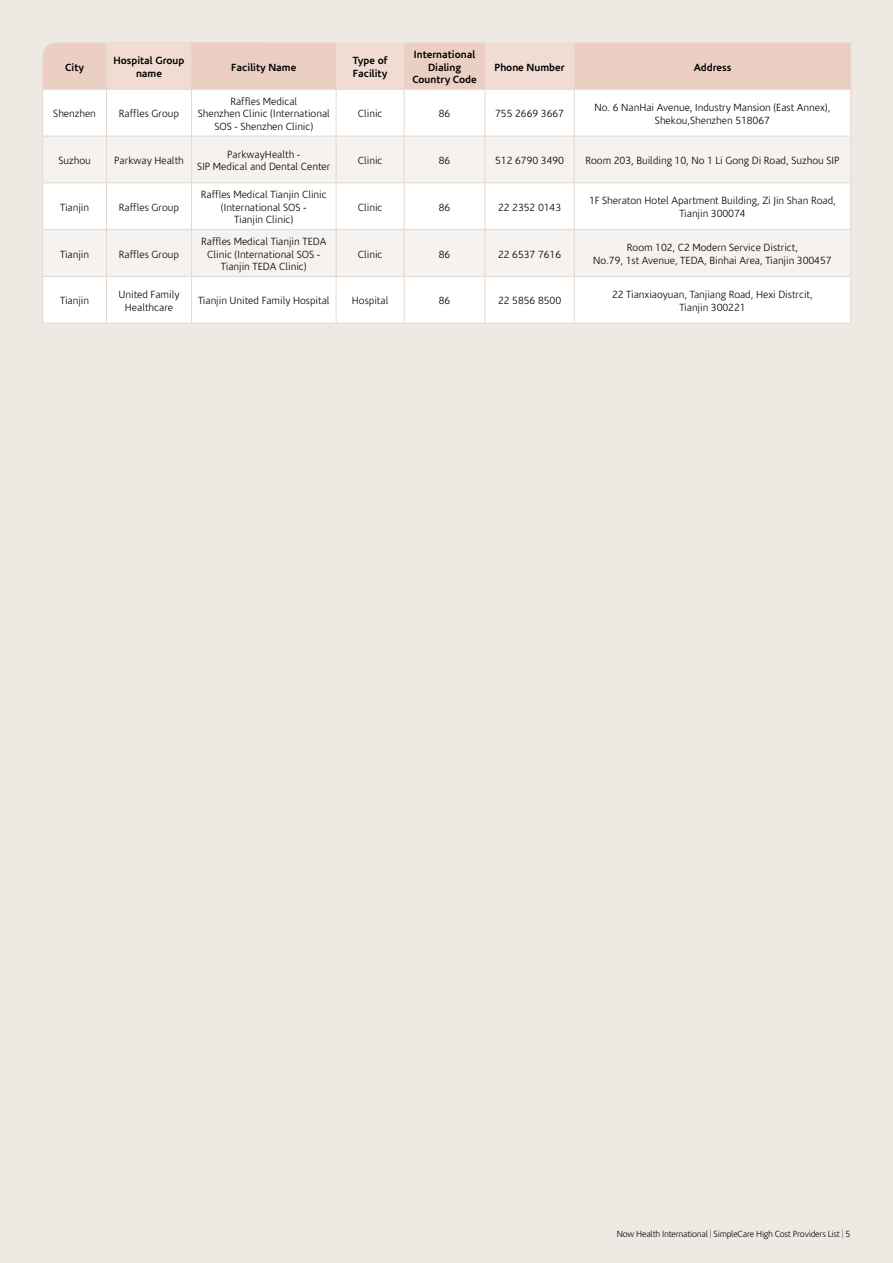
<style>
.page{position:relative;width:893px;height:1263px;background:#efe9e4}
.page>*{position:absolute;margin:0;border:0;box-sizing:border-box;transform-origin:0 0}
.t1{font:300 10.5px/12.6px "Corisande";color:#000;text-align:center}
.t2{font:700 10.5px/12.6px "Corisande";color:#000;text-align:center}
.t3{font:300 9px "Corisande";letter-spacing:-.025em;color:#000}
.s1{color:#7c6a55}
</style>
<div class="page">
<svg style="left:43px;top:43px;width:807px;height:46px;background:#ecd2c7"></svg>
<div style="left:43px;top:90px;width:807px;height:233px;background:#fff"></div>
<svg style="left:43px;top:137px;width:807px;height:139px;fill:#f5f2ef"></svg>
<hr style="left:43px;top:89px;width:63px;height:1px;background:#e2d9d1">
<hr style="left:42px;top:89px;width:1px;height:47px;background:#e2d9d1">
<hr style="left:106px;top:89px;width:298px;height:1px;background:#e2d9d1">
<hr style="left:336px;top:89px;width:1px;height:47px;background:#e2d9d1">
<hr style="left:404px;top:89px;width:447px;height:1px;background:#e2d9d1">
<hr style="left:43px;top:136px;width:63px;height:1px;background:#e2d9d1">
<hr style="left:42px;top:136px;width:1px;height:47px;background:#e2d9d1">
<hr style="left:106px;top:136px;width:298px;height:1px;background:#e2d9d1">
<hr style="left:336px;top:136px;width:1px;height:47px;background:#e2d9d1">
<hr style="left:404px;top:136px;width:447px;height:1px;background:#e2d9d1">
<hr style="left:43px;top:183px;width:63px;height:1px;background:#e2d9d1">
<hr style="left:42px;top:183px;width:1px;height:46px;background:#e2d9d1">
<hr style="left:106px;top:183px;width:298px;height:1px;background:#e2d9d1">
<hr style="left:336px;top:183px;width:1px;height:46px;background:#e2d9d1">
<hr style="left:404px;top:183px;width:447px;height:1px;background:#e2d9d1">
<hr style="left:43px;top:229px;width:63px;height:1px;background:#e2d9d1">
<hr style="left:42px;top:230px;width:1px;height:46px;background:#e2d9d1">
<hr style="left:106px;top:229px;width:298px;height:1px;background:#e2d9d1">
<hr style="left:336px;top:230px;width:1px;height:46px;background:#e2d9d1">
<hr style="left:404px;top:229px;width:447px;height:1px;background:#e2d9d1">
<hr style="left:43px;top:276px;width:63px;height:1px;background:#e2d9d1">
<hr style="left:42px;top:277px;width:1px;height:46px;background:#e2d9d1">
<hr style="left:106px;top:276px;width:298px;height:1px;background:#e2d9d1">
<hr style="left:336px;top:277px;width:1px;height:46px;background:#e2d9d1">
<hr style="left:404px;top:276px;width:447px;height:1px;background:#e2d9d1">
<hr style="left:43px;top:323px;width:808px;height:1px;background:#e2d9d1">
<hr style="left:850px;top:43px;width:1px;height:46px;background:#e2d9d1">
<hr style="left:106px;top:89px;width:1px;height:47px;background:#e2d9d1">
<hr style="left:191px;top:89px;width:1px;height:47px;background:#e2d9d1">
<hr style="left:404px;top:89px;width:1px;height:47px;background:#e2d9d1">
<hr style="left:485px;top:89px;width:1px;height:47px;background:#e2d9d1">
<hr style="left:850px;top:89px;width:1px;height:47px;background:#e2d9d1">
<hr style="left:106px;top:136px;width:1px;height:47px;background:#e2d9d1">
<hr style="left:191px;top:136px;width:1px;height:47px;background:#e2d9d1">
<hr style="left:404px;top:136px;width:1px;height:47px;background:#e2d9d1">
<hr style="left:485px;top:136px;width:1px;height:47px;background:#e2d9d1">
<hr style="left:850px;top:136px;width:1px;height:47px;background:#e2d9d1">
<hr style="left:106px;top:183px;width:1px;height:46px;background:#e2d9d1">
<hr style="left:191px;top:183px;width:1px;height:46px;background:#e2d9d1">
<hr style="left:404px;top:183px;width:1px;height:46px;background:#e2d9d1">
<hr style="left:485px;top:183px;width:1px;height:46px;background:#e2d9d1">
<hr style="left:850px;top:183px;width:1px;height:46px;background:#e2d9d1">
<hr style="left:106px;top:230px;width:1px;height:46px;background:#e2d9d1">
<hr style="left:191px;top:230px;width:1px;height:46px;background:#e2d9d1">
<hr style="left:404px;top:230px;width:1px;height:46px;background:#e2d9d1">
<hr style="left:485px;top:230px;width:1px;height:46px;background:#e2d9d1">
<hr style="left:850px;top:230px;width:1px;height:46px;background:#e2d9d1">
<hr style="left:106px;top:277px;width:1px;height:46px;background:#e2d9d1">
<hr style="left:191px;top:277px;width:1px;height:46px;background:#e2d9d1">
<hr style="left:404px;top:277px;width:1px;height:46px;background:#e2d9d1">
<hr style="left:485px;top:277px;width:1px;height:46px;background:#e2d9d1">
<hr style="left:850px;top:277px;width:1px;height:46px;background:#e2d9d1">
<hr style="left:574px;top:89px;width:1px;height:47px;background:#e2d9d1">
<hr style="left:574px;top:136px;width:1px;height:47px;background:#e2d9d1">
<hr style="left:574px;top:183px;width:1px;height:46px;background:#e2d9d1">
<hr style="left:574px;top:230px;width:1px;height:46px;background:#e2d9d1">
<hr style="left:574px;top:277px;width:1px;height:46px;background:#e2d9d1">
<p class="t2" style="left:65px;top:61px;width:21px">City</p>
<p class="t2" style="left:114px;top:55px;width:72px">Hospital Group name</p>
<p class="t2" style="left:231px;top:61px;width:67px">Facility Name</p>
<p class="t2" style="left:353px;top:55px;width:36px;text-align:left">Type of<br>Facility</p>
<p class="t2" style="left:412px;top:48px;width:66px">International<br>Dialing<br>Country Code</p>
<p class="t2" style="left:494px;top:61px;width:72px">Phone Number</p>
<p class="t2" style="left:694px;top:61px;width:39px">Address</p>
<p class="t1" style="left:53px;top:108px;width:44px">Shenzhen</p>
<p class="t1" style="left:119px;top:108px;width:62px">Raffles Group</p>
<p class="t1" style="left:198px;top:95px;width:134px">Raffles Medical<br>Shenzhen Clinic (International<br>SOS - Shenzhen Clinic)</p>
<p class="t1" style="left:358px;top:108px;width:26px">Clinic</p>
<p class="t1" style="left:439px;top:108px;width:13px">86</p>
<p class="t1" style="left:495px;top:108px;width:70px">755 2669 3667</p>
<p class="t1" style="left:595px;top:101px;width:237px">No. 6 NanHai Avenue, Industry Mansion (East Annex),<br>Shekou,Shenzhen 518067</p>
<p class="t1" style="left:58px;top:154px;width:34px">Suzhou</p>
<p class="t1" style="left:114px;top:154px;width:71px">Parkway Health</p>
<p class="t1" style="left:197px;top:148px;width:135px">ParkwayHealth -<br>SIP Medical and Dental Center</p>
<p class="t1" style="left:358px;top:154px;width:26px">Clinic</p>
<p class="t1" style="left:439px;top:154px;width:13px">86</p>
<p class="t1" style="left:495px;top:154px;width:70px">512 6790 3490</p>
<p class="t1" style="left:585px;top:154px;width:255px">Room 203, Building 10, No 1 Li Gong Di Road, Suzhou SIP</p>
<p class="t1" style="left:60px;top:201px;width:30px">Tianjin</p>
<p class="t1" style="left:119px;top:201px;width:62px">Raffles Group</p>
<p class="t1" style="left:201px;top:189px;width:127px">Raffles Medical Tianjin Clinic (International SOS -<br>Tianjin Clinic)</p>
<p class="t1" style="left:358px;top:201px;width:26px">Clinic</p>
<p class="t1" style="left:439px;top:201px;width:13px">86</p>
<p class="t1" style="left:498px;top:201px;width:64px">22 2352 0143</p>
<p class="t1" style="left:589px;top:195px;width:248px">1F Sheraton Hotel Apartment Building, Zi Jin Shan Road,<br>Tianjin 300074</p>
<p class="t1" style="left:60px;top:248px;width:30px">Tianjin</p>
<p class="t1" style="left:119px;top:248px;width:62px">Raffles Group</p>
<p class="t1" style="left:201px;top:235px;width:127px">Raffles Medical Tianjin TEDA<br>Clinic (International SOS -<br>Tianjin TEDA Clinic)</p>
<p class="t1" style="left:358px;top:248px;width:26px">Clinic</p>
<p class="t1" style="left:439px;top:248px;width:13px">86</p>
<p class="t1" style="left:498px;top:248px;width:64px">22 6537 7616</p>
<p class="t1" style="left:593px;top:242px;width:240px">Room 102, C2 Modern Service District,<br>No.79, 1st Avenue, TEDA, Binhai Area, Tianjin 300457</p>
<p class="t1" style="left:60px;top:295px;width:30px">Tianjin</p>
<p class="t1" style="left:119px;top:288px;width:62px">United Family<br>Healthcare</p>
<p class="t1" style="left:198px;top:295px;width:133px">Tianjin United Family Hospital</p>
<p class="t1" style="left:352px;top:295px;width:38px">Hospital</p>
<p class="t1" style="left:439px;top:295px;width:13px">86</p>
<p class="t1" style="left:498px;top:295px;width:64px">22 5856 8500</p>
<p class="t1" style="left:612px;top:288px;width:202px">22 Tianxiaoyuan, Tanjiang Road, Hexi Distrcit,<br>Tianjin 300221</p>
<p class="t3" style="left:617px;top:1229px;width:235px">Now Health International <span class="s1">|</span> SimpleCare High Cost Providers List <span class="s1">|</span> 5</p>
</div>
